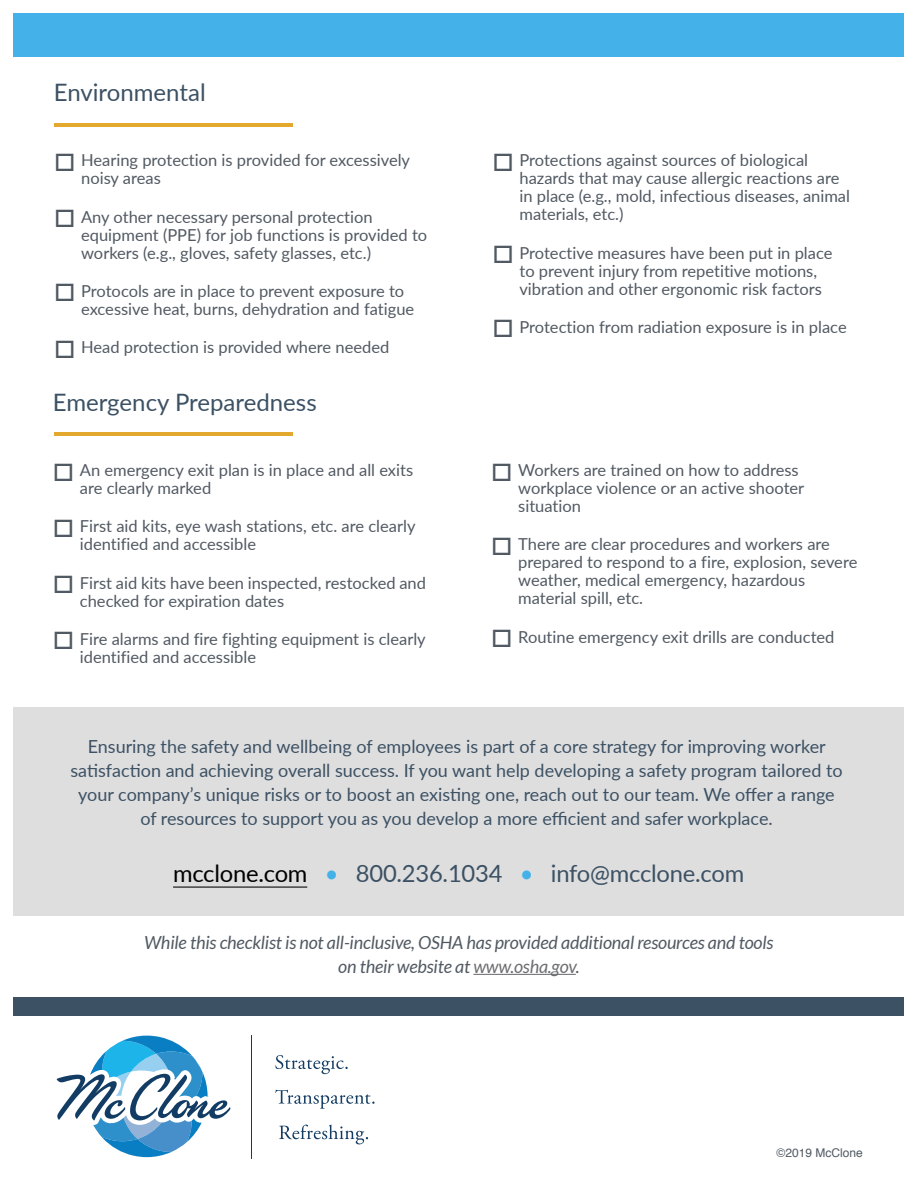
<style>
.page{position:relative;width:918px;height:1188px;background:#fff}
.page>*{position:absolute;margin:0;border:0;box-sizing:border-box;transform-origin:0 0}
.t1{font:24px "Lato";color:#3c5164}
.t2{font:23.85px "Lato";letter-spacing:-.01em;color:#3c5164}
.t3{font:18px/24px "Lato";color:#3c5164;text-align:center}
.t4{font:italic 18px/24px "Lato";letter-spacing:-.01em;color:#515962;text-align:center}
.t5{font:16.5px/18px "Lato";color:#515962}
.t6{font:12px "Helvetica";color:#515962}
.s1{color:#000}
.s2{color:#44b2e8}
.s3{color:#6d6e71}
</style>
<div class="page">
<hr style="left:54px;top:433px;width:239px;height:3px;background:#e2a92e">
<hr style="left:54px;top:123px;width:239px;height:4px;background:#e2a92e">
<div style="left:14px;top:14px;width:890px;height:43px;background:#44b2e8"></div>
<div style="left:14px;top:707px;width:890px;height:209px;background:#dedede"></div>
<hr style="left:173px;top:887px;width:134px;height:1px;background:#000">
<hr style="left:473px;top:974px;width:103px;height:1px;background:#6d6e71">
<svg style="left:275px;top:1055px;width:73px;height:19px"></svg>
<svg style="left:275px;top:1090px;width:100px;height:19px"></svg>
<svg style="left:279px;top:1125px;width:89px;height:19px"></svg>
<svg style="left:57px;top:1036px;width:173px;height:121px"></svg>
<hr style="left:251px;top:1035px;width:1px;height:123px;background:#123c63">
<div style="left:14px;top:997px;width:890px;height:19px;background:#3c5164"></div>
<h1 class="t1" style="left:54px;top:75px;width:153px">Environmental</h1>
<p class="t5" style="left:81px;top:151px;width:331px;text-indent:-27px">□ Hearing protection is provided for excessively noisy areas</p>
<p class="t5" style="left:81px;top:207px;width:348px;text-indent:-27px">□ Any other necessary personal protection equipment (PPE) for job functions is provided to workers (e.g., gloves, safety glasses, etc.)</p>
<p class="t5" style="left:81px;top:281px;width:335px;text-indent:-27px">□ Protocols are in place to prevent exposure to excessive heat, burns, dehydration and fatigue</p>
<p class="t5" style="left:54px;top:337px;width:337px">□ Head protection is provided where needed</p>
<h1 class="t1" style="left:53px;top:385px;width:265px">Emergency Preparedness</h1>
<p class="t5" style="left:80px;top:461px;width:335px;text-indent:-27px">□ An emergency exit plan is in place and all exits are clearly marked</p>
<p class="t5" style="left:80px;top:517px;width:337px;text-indent:-27px">□ First aid kits, eye wash stations, etc. are clearly identified and accessible</p>
<p class="t5" style="left:80px;top:573px;width:348px;text-indent:-27px">□ First aid kits have been inspected, restocked and checked for expiration dates</p>
<p class="t5" style="left:80px;top:629px;width:347px;text-indent:-27px">□ Fire alarms and fire fighting equipment is clearly identified and accessible</p>
<p class="t5" style="left:519px;top:151px;width:332px;text-indent:-27px">□ Protections against sources of biological hazards that may cause allergic reactions are in place (e.g., mold, infectious diseases, animal materials, etc.)</p>
<p class="t5" style="left:519px;top:243px;width:315px;text-indent:-27px">□ Protective measures have been put in place to prevent injury from repetitive motions, vibration and other ergonomic risk factors</p>
<p class="t5" style="left:492px;top:317px;width:356px">□ Protection from radiation exposure is in place</p>
<p class="t5" style="left:518px;top:461px;width:288px;text-indent:-27px">□ Workers are trained on how to address workplace violence or an active shooter situation</p>
<p class="t5" style="left:518px;top:535px;width:341px;text-indent:-27px">□ There are clear procedures and workers are prepared to respond to a fire, explosion, severe weather, medical emergency, hazardous material spill, etc.</p>
<p class="t5" style="left:491px;top:627px;width:345px">□ Routine emergency exit drills are conducted</p>
<p class="t3" style="left:70px;top:734px;width:774px">Ensuring the safety and wellbeing of employees is part of a core strategy for improving worker satisfaction and achieving overall success. If you want help developing a safety program tailored to your company’s unique risks or to boost an existing one, reach out to our team. We offer a range of resources to support you as you develop a more efficient and safer workplace.</p>
<h2 class="t2" style="left:173px;top:856px;width:573px"><span class="s1">mcclone.com</span> <span class="s2">•</span> 800.236.1034 <span class="s2">•</span> info@mcclone.com</h2>
<p class="t4" style="left:144px;top:931px;width:631px">While this checklist is not all-inclusive, OSHA has provided additional resources and tools on their website at <span class="s3">www.osha.gov</span>.</p>
<p class="t6" style="left:777px;top:1143px;width:88px">©2019 McClone</p>
</div>
